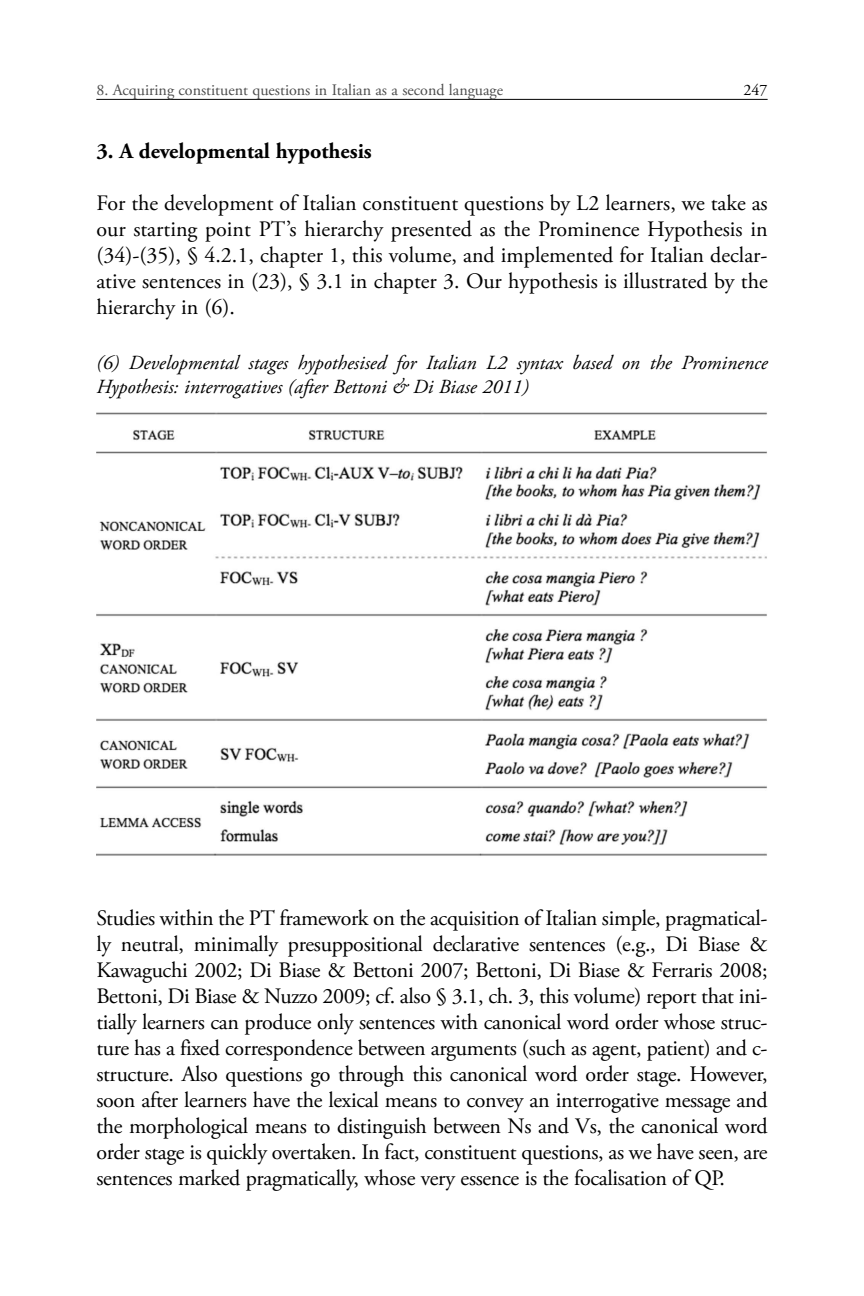
<style>
.page{position:relative;width:864px;height:1296px;background:#fff}
.page>*{position:absolute;margin:0;border:0;box-sizing:border-box;transform-origin:0 0}
.t1{font:22px/26px "Adobe Garamond Pro";letter-spacing:-.01em;color:#000;text-align:justify}
.t2{font:700 22px "Adobe Garamond Pro";color:#000}
.t3{font:italic 20px/24px "Adobe Garamond Pro";color:#000}
.t4{font:16px "Adobe Garamond Pro";color:#4d4d4d}
.t5{font:16px "Adobe Garamond Pro";color:#000}
</style>
<div class="page">
<hr style="left:96px;top:99px;width:672px;height:1px;background:#000">
<img style="left:96px;top:412px;width:671px;height:444px">
<p class="t4" style="left:96px;top:83px;width:408px">8. Acquiring constituent questions in Italian as a second language</p>
<p class="t5" style="left:744px;top:83px;width:25px">247</p>
<p class="t2" style="left:96px;top:142px;width:277px">3. A developmental hypothesis</p>
<p class="t1" style="left:96px;top:192px;width:673px">For the development of Italian constituent questions by L2 learners, we take as our starting point PT’s hierarchy presented as the Prominence Hypothesis in (34)-(35), § 4.2.1, chapter 1, this volume, and implemented for Italian declar&shy;ative sentences in (23), § 3.1 in chapter 3. Our hypothesis is illustrated by the hierarchy in (6).</p>
<p class="t3" style="left:96px;top:353px;width:673px">(6) Developmental stages hypothesised for Italian L2 syntax based on the Prominence<br>Hypothesis: interrogatives (after Bettoni &amp; Di Biase 2011)</p>
<p class="t1" style="left:96px;top:907px;width:673px">studies within the PT framework on the acquisition of Italian simple, pragmatical&shy;ly neutral, minimally presuppositional declarative sentences (e.g., Di Biase &amp; Kawaguchi 2002; Di Biase &amp; Bettoni 2007; Bettoni, Di Biase &amp; Ferraris 2008; Bettoni, Di Biase &amp; nuzzo 2009; cf. also § 3.1, ch. 3, this volume) report that ini&shy;tially learners can produce only sentences with canonical word order whose struc&shy;ture has a fixed correspondence between arguments (such as agent, patient) and c&shy;structure. Also questions go through this canonical word order stage. However, soon after learners have the lexical means to convey an interrogative message and the morphological means to distinguish between ns and Vs, the canonical word order stage is quickly overtaken. In fact, constituent questions, as we have seen, are sentences marked pragmatically, whose very essence is the focalisation of QP.</p>
</div>
